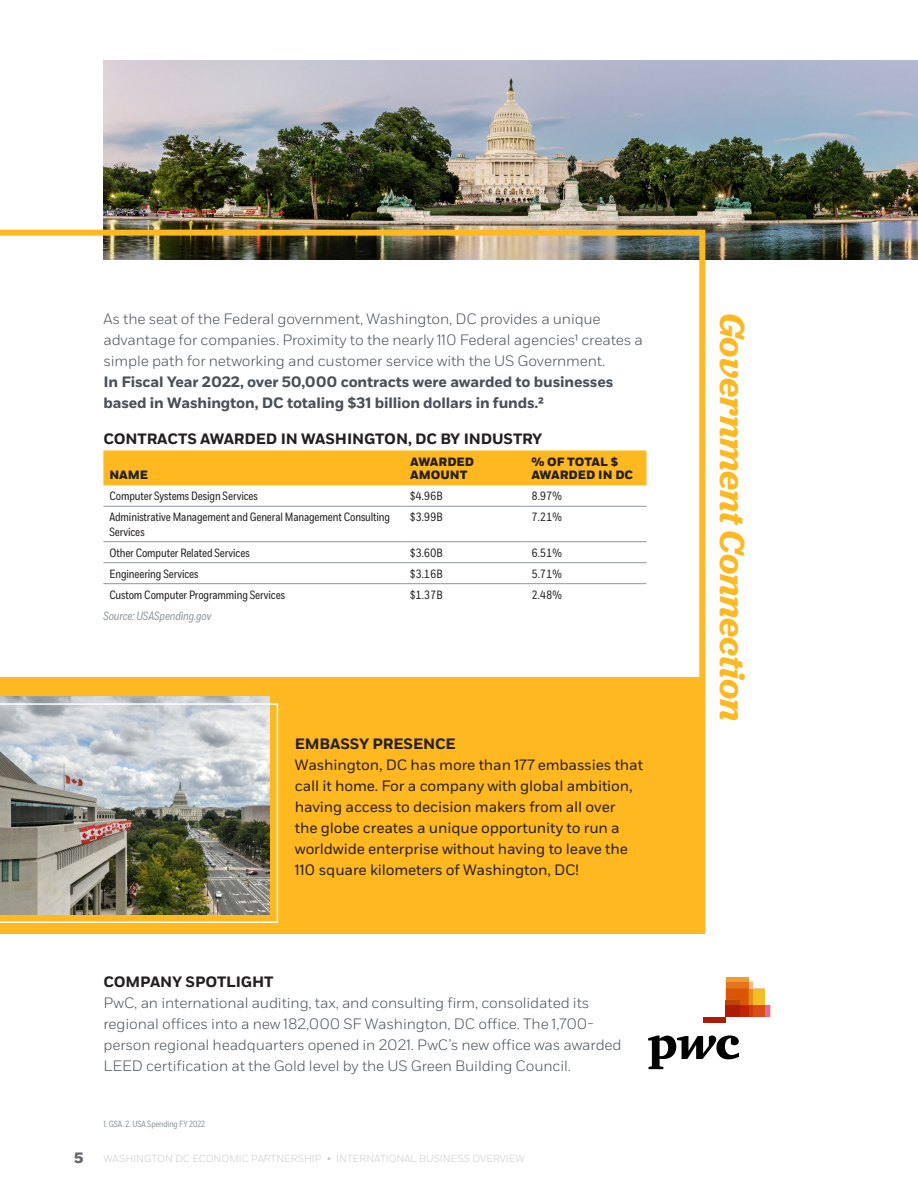
<style>
.page{position:relative;width:918px;height:1188px;background:#fff}
.page>*{position:absolute;margin:0;border:0;box-sizing:border-box;transform-origin:0 0}
.t1{font:italic 600 36px "Jubilat";color:#ffb81f}
.t2{font:300 15px/21px "Fort";letter-spacing:-.01em;color:#495057}
.t3{font:15px/21px "Fort";letter-spacing:-.01em;color:#231f20}
.t4{font:700 15px/21px "Fort";letter-spacing:-.01em;color:#495057}
.t5{font:700 15px "Fort";letter-spacing:-.01em;color:#231f20}
.t6{font:800 15px "Fort";color:#646a70}
.t7{font:12px/14.4px "Fort Cond";letter-spacing:-.01em;color:#231f20}
.t8{font:800 12px/13.5px "Fort";color:#231f20}
.t9{font:italic 12px "Fort Cond";letter-spacing:-.01em;color:#8d959d}
.t10{font:300 10.2px "Fort";color:#c6cace}
.t11{font:9px "Fort Cond";letter-spacing:-.01em;color:#8d959d}
</style>
<div class="page">
<img style="left:103px;top:61px;width:815px;height:198px">
<svg style="left:0;top:230px;width:705px;height:448px"></svg>
<div style="left:0;top:678px;width:705px;height:256px;background:#ffb81f"></div>
<img style="left:0;top:697px;width:270px;height:6px">
<img style="left:0;top:703px;width:278px;height:220px">
<svg style="left:648px;top:1035px;width:91px;height:34px"></svg>
<svg style="left:726px;top:977px;width:44px;height:40px"></svg>
<div style="left:740px;top:1005px;width:9px;height:12px;background:#c22303"></div>
<div style="left:726px;top:1000px;width:14px;height:5px;background:#c14303"></div>
<div style="left:726px;top:1005px;width:14px;height:12px;background:#ad1b02"></div>
<div style="left:703px;top:1017px;width:23px;height:5px;background:#ad1b02"></div>
<p class="t2" style="left:103px;top:309px;width:541px">As the seat of the Federal government, Washington, DC provides a unique advantage for companies. Proximity to the nearly 110 Federal agencies¹ creates a simple path for networking and customer service with the US Government.</p>
<p class="t4" style="left:103px;top:372px;width:512px">In Fiscal Year 2022, over 50,000 contracts were awarded to businesses based in Washington, DC totaling $31 billion dollars in funds.²</p>
<p class="t5" style="left:103px;top:430px;width:441px">CONTRACTS AWARDED IN WASHINGTON, DC BY INDUSTRY</p>
<p class="t8" style="left:109px;top:469px;width:40px">NAME</p>
<p class="t8" style="left:410px;top:455px;width:66px">AWARDED<br>AMOUNT</p>
<p class="t8" style="left:531px;top:455px;width:103px">% OF TOTAL $<br>AWARDED IN DC</p>
<p class="t7" style="left:109px;top:489px;width:150px">Computer Systems Design Services</p>
<p class="t7" style="left:410px;top:489px;width:34px">$4.96B</p>
<p class="t7" style="left:531px;top:489px;width:32px">8.97%</p>
<p class="t7" style="left:109px;top:510px;width:282px">Administrative Management and General Management Consulting<br>Services</p>
<p class="t7" style="left:410px;top:510px;width:34px">$3.99B</p>
<p class="t7" style="left:531px;top:510px;width:32px">7.21%</p>
<p class="t7" style="left:109px;top:546px;width:142px">Other Computer Related Services</p>
<p class="t7" style="left:410px;top:546px;width:34px">$3.60B</p>
<p class="t7" style="left:531px;top:546px;width:32px">6.51%</p>
<p class="t7" style="left:109px;top:567px;width:91px">Engineering Services</p>
<p class="t7" style="left:410px;top:567px;width:34px">$3.16B</p>
<p class="t7" style="left:531px;top:567px;width:32px">5.71%</p>
<p class="t7" style="left:109px;top:588px;width:177px">Custom Computer Programming Services</p>
<p class="t7" style="left:410px;top:588px;width:34px">$1.37B</p>
<p class="t7" style="left:531px;top:588px;width:32px">2.48%</p>
<p class="t9" style="left:103px;top:608px;width:109px">Source: USASpending.gov</p>
<p class="t5" style="left:295px;top:734px;width:163px">EMBASSY PRESENCE</p>
<p class="t3" style="left:295px;top:754px;width:350px">Washington, DC has more than 177 embassies that call it home. For a company with global ambition, having access to decision makers from all over<br>the globe creates a unique opportunity to run a worldwide enterprise without having to leave the 110 square kilometers of Washington, DC!</p>
<p class="t5" style="left:103px;top:973px;width:171px">COMPANY SPOTLIGHT</p>
<p class="t2" style="left:103px;top:992px;width:520px">PwC, an international auditing, tax, and consulting firm, consolidated its regional offices into a new 182,000 SF Washington, DC office. The 1,700- person regional headquarters opened in 2021. PwC’s new office was awarded LEED certification at the Gold level by the US Green Building Council.</p>
<p class="t11" style="left:103px;top:1119px;width:103px">1. GSA. 2. USA Spending FY 2022</p>
<p class="t6" style="left:74px;top:1149px;width:11px">5</p>
<p class="t10" style="left:103px;top:1152px;width:423px">WASHINGTON DC ECONOMIC PARTNERSHIP • INTERNATIONAL BUSINESS OVERVIEW</p>
<h1 class="t1" style="left:755px;top:313px;width:410px;rotate:90deg">Government Connection</h1>
</div>
